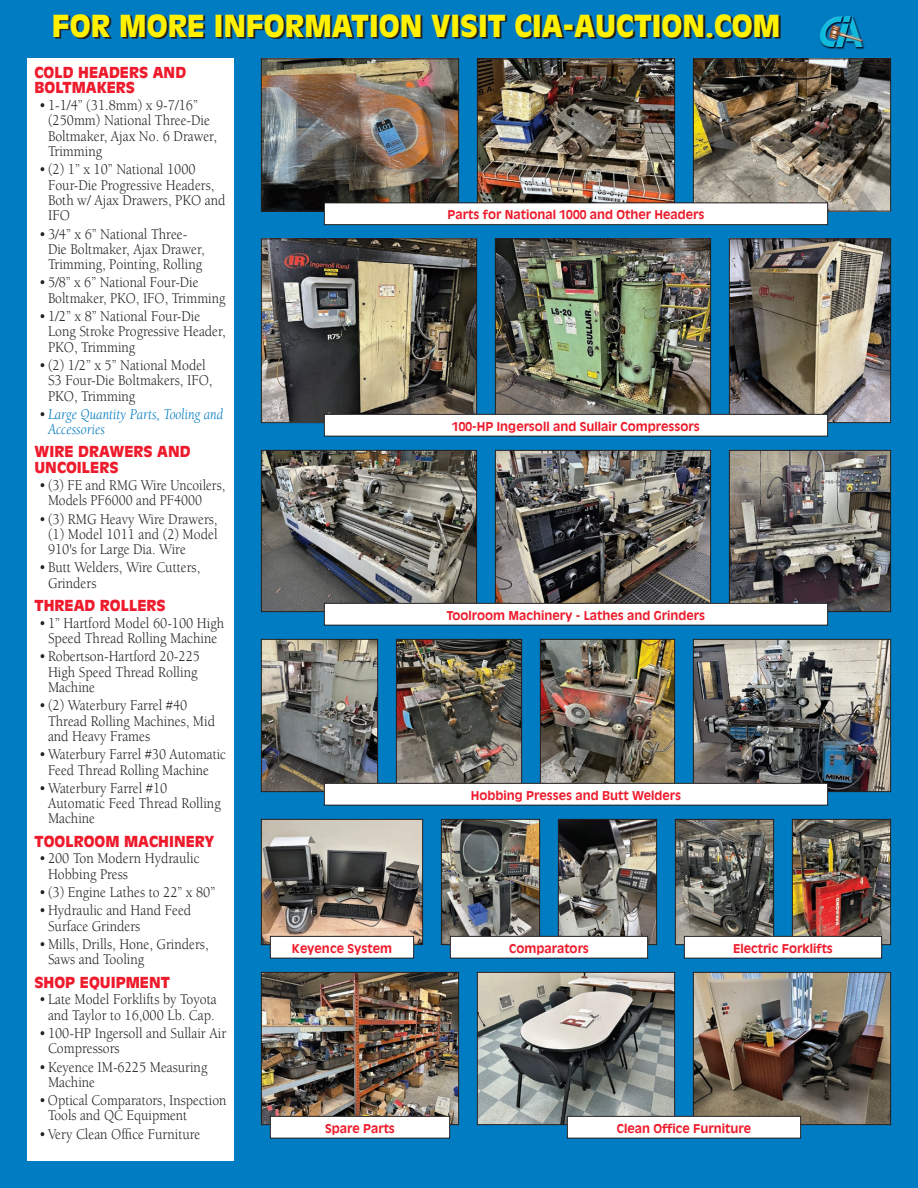
<style>
.page{position:relative;width:918px;height:1188px;background:#007cc2}
.page>*{position:absolute;margin:0;border:0;box-sizing:border-box;transform-origin:0 0}
.t1{font:900 30px "Antique Olive Std";color:#fff101}
.Text_Copy{font:15.3px/15.3px "Berkeley Std";color:#231f20;scale:.9 1}
.Text_Copy-2{font:italic 15.3px/15.3px "Berkeley Std";color:#007cc2;scale:.9 1}
.Paragraph_Headlines{font:900 15px/15.8px "Antique Olive Std";color:#ee1b2c}
.t2{font:700 12px "Antique Olive Std";color:#ee1b2c}
.s1{font-style:normal;color:#231f20}
</style>
<div class="page">
<img style="left:819px;top:16px;width:46px;height:34px">
<img style="left:695px;top:974px;width:194px;height:149px">
<div style="left:693px;top:972px;width:198px;height:153px;border:1px solid #231f20"></div>
<img style="left:695px;top:641px;width:194px;height:149px">
<div style="left:693px;top:639px;width:198px;height:153px;border:1px solid #231f20"></div>
<img style="left:731px;top:452px;width:158px;height:158px">
<div style="left:729px;top:450px;width:162px;height:162px;border:1px solid #231f20"></div>
<img style="left:731px;top:240px;width:158px;height:181px">
<div style="left:729px;top:238px;width:162px;height:185px;border:1px solid #231f20"></div>
<img style="left:695px;top:60px;width:194px;height:150px">
<div style="left:693px;top:58px;width:198px;height:154px;border:1px solid #231f20"></div>
<img style="left:479px;top:974px;width:194px;height:149px">
<div style="left:477px;top:972px;width:198px;height:153px;border:1px solid #231f20"></div>
<img style="left:443px;top:821px;width:95px;height:122px">
<div style="left:441px;top:819px;width:99px;height:126px;border:1px solid #231f20"></div>
<img style="left:560px;top:821px;width:95px;height:122px">
<div style="left:558px;top:819px;width:99px;height:126px;border:1px solid #231f20"></div>
<img style="left:677px;top:821px;width:95px;height:122px">
<div style="left:675px;top:819px;width:99px;height:126px;border:1px solid #231f20"></div>
<img style="left:794px;top:821px;width:95px;height:122px">
<div style="left:792px;top:819px;width:99px;height:126px;border:1px solid #231f20"></div>
<img style="left:497px;top:452px;width:212px;height:151px">
<div style="left:495px;top:450px;width:216px;height:162px;border:1px solid #231f20"></div>
<img style="left:497px;top:240px;width:212px;height:174px">
<div style="left:495px;top:238px;width:216px;height:185px;border:1px solid #231f20"></div>
<img style="left:479px;top:60px;width:194px;height:142px">
<div style="left:477px;top:58px;width:198px;height:154px;border:1px solid #231f20"></div>
<img style="left:263px;top:974px;width:194px;height:149px">
<div style="left:261px;top:972px;width:198px;height:153px;border:1px solid #231f20"></div>
<img style="left:263px;top:821px;width:158px;height:122px">
<div style="left:261px;top:819px;width:162px;height:126px;border:1px solid #231f20"></div>
<img style="left:263px;top:641px;width:113px;height:149px">
<div style="left:261px;top:639px;width:117px;height:153px;border:1px solid #231f20"></div>
<img style="left:398px;top:641px;width:122px;height:142px">
<div style="left:396px;top:639px;width:126px;height:153px;border:1px solid #231f20"></div>
<img style="left:542px;top:641px;width:131px;height:142px">
<div style="left:540px;top:639px;width:135px;height:153px;border:1px solid #231f20"></div>
<img style="left:263px;top:452px;width:212px;height:158px">
<div style="left:261px;top:450px;width:216px;height:162px;border:1px solid #231f20"></div>
<img style="left:263px;top:240px;width:212px;height:181px">
<div style="left:261px;top:238px;width:216px;height:185px;border:1px solid #231f20"></div>
<img style="left:263px;top:60px;width:194px;height:150px">
<div style="left:261px;top:58px;width:198px;height:154px;border:1px solid #231f20"></div>
<div style="left:567px;top:1116px;width:234px;height:22px;background:#fff"></div>
<div style="left:567px;top:1116px;width:234px;height:22px;border:1px solid #231f20"></div>
<div style="left:684px;top:936px;width:198px;height:22px;background:#fff"></div>
<div style="left:684px;top:936px;width:198px;height:22px;border:1px solid #231f20"></div>
<div style="left:450px;top:936px;width:198px;height:22px;background:#fff"></div>
<div style="left:450px;top:936px;width:198px;height:22px;border:1px solid #231f20"></div>
<div style="left:324px;top:783px;width:504px;height:22px;background:#fff"></div>
<div style="left:324px;top:783px;width:504px;height:23px;border:1px solid #231f20"></div>
<div style="left:324px;top:603px;width:504px;height:22px;background:#fff"></div>
<div style="left:324px;top:603px;width:504px;height:23px;border:1px solid #231f20"></div>
<div style="left:324px;top:414px;width:504px;height:22px;background:#fff"></div>
<div style="left:324px;top:414px;width:504px;height:22px;border:1px solid #231f20"></div>
<div style="left:324px;top:203px;width:504px;height:22px;background:#fff"></div>
<div style="left:324px;top:202px;width:504px;height:23px;border:1px solid #231f20"></div>
<div style="left:270px;top:1116px;width:180px;height:22px;background:#fff"></div>
<div style="left:270px;top:1116px;width:180px;height:22px;border:1px solid #231f20"></div>
<div style="left:270px;top:936px;width:144px;height:22px;background:#fff"></div>
<div style="left:270px;top:936px;width:144px;height:22px;border:1px solid #231f20"></div>
<div style="left:27px;top:58px;width:207px;height:1103px;background:#fff"></div>
<svg style="left:55px;top:15px;width:725px;height:24px"></svg>
<p class="t1" style="left:52px;top:8px;width:730px">FOR MORE INFORMATION VISIT CIA-AUCTION.COM</p>
<p class="Paragraph_Headlines" style="left:34px;top:64px;width:153px">COLD HEADERS AND<br>BOLTMAKERS</p>
<p class="Text_Copy" style="left:48px;top:98px;width:189px;text-indent:-9px">• 1-1/4” (31.8mm) x 9-7/16” (250mm) National Three-Die<br>Boltmaker, Ajax No. 6 Drawer,<br>Trimming</p>
<p class="Text_Copy" style="left:48px;top:162px;width:199px;text-indent:-9px">• (2) 1” x 10” National 1000<br>Four-Die Progressive Headers,<br>Both w/ Ajax Drawers, PKO and<br>IFO</p>
<p class="Text_Copy" style="left:48px;top:226px;width:176px;text-indent:-9px">• 3/4” x 6” National Three-<br>Die Boltmaker, Ajax Drawer,<br>Trimming, Pointing, Rolling</p>
<p class="Text_Copy" style="left:48px;top:275px;width:199px;text-indent:-9px">• 5/8” x 6” National Four-Die<br>Boltmaker, PKO, IFO, Trimming</p>
<p class="Text_Copy" style="left:48px;top:309px;width:199px;text-indent:-9px">• 1/2” x 8” National Four-Die<br>Long Stroke Progressive Header,<br>PKO, Trimming</p>
<p class="Text_Copy" style="left:48px;top:358px;width:184px;text-indent:-9px">• (2) 1/2” x 5” National Model<br>S3 Four-Die Boltmakers, IFO,<br>PKO, Trimming</p>
<p class="Text_Copy-2" style="left:48px;top:407px;width:196px;text-indent:-9px"><span class="s1">•</span> Large Quantity Parts, Tooling and<br>Accessories</p>
<p class="Paragraph_Headlines" style="left:34px;top:444px;width:158px">WIRE DRAWERS AND<br>UNCOILERS</p>
<p class="Text_Copy" style="left:48px;top:478px;width:198px;text-indent:-9px">• (3) FE and RMG Wire Uncoilers,<br>Models PF6000 and PF4000</p>
<p class="Text_Copy" style="left:48px;top:511px;width:190px;text-align:justify;text-indent:-9px">• (3) RMG Heavy Wire Drawers, (1) Model 1011 and (2) Model 910's for Large Dia. Wire</p>
<p class="Text_Copy" style="left:48px;top:560px;width:171px;text-indent:-9px">• Butt Welders, Wire Cutters,<br>Grinders</p>
<p class="Paragraph_Headlines" style="left:34px;top:598px;width:133px">THREAD ROLLERS</p>
<p class="Text_Copy" style="left:39px;top:616px;width:207px;text-align:center">• 1” Hartford Model 60-100 High<br>Speed Thread Rolling Machine</p>
<p class="Text_Copy" style="left:48px;top:649px;width:170px;text-indent:-9px">• Robertson-Hartford 20-225<br>High Speed Thread Rolling<br>Machine</p>
<p class="Text_Copy" style="left:48px;top:698px;width:187px;text-indent:-9px">• (2) Waterbury Farrel #40<br>Thread Rolling Machines, Mid and Heavy Frames</p>
<p class="Text_Copy" style="left:39px;top:747px;width:209px;text-align:center">•Waterbury Farrel #30 Automatic<br>Feed Thread Rolling Machine</p>
<p class="Text_Copy" style="left:48px;top:781px;width:193px;text-indent:-9px">•Waterbury Farrel #10<br>Automatic Feed Thread Rolling<br>Machine</p>
<p class="Paragraph_Headlines" style="left:34px;top:833px;width:182px">TOOLROOM MACHINERY</p>
<p class="Text_Copy" style="left:48px;top:851px;width:170px;text-indent:-9px">• 200 Ton Modern Hydraulic<br>Hobbing Press</p>
<p class="Text_Copy" style="left:39px;top:885px;width:197px">• (3) Engine Lathes to 22” x 80”</p>
<p class="Text_Copy" style="left:48px;top:903px;width:161px;text-indent:-9px">• Hydraulic and Hand Feed<br>Surface Grinders</p>
<p class="Text_Copy" style="left:48px;top:937px;width:180px;text-indent:-9px">• Mills, Drills, Hone, Grinders,<br>Saws and Tooling</p>
<p class="Paragraph_Headlines" style="left:34px;top:974px;width:137px">SHOP EQUIPMENT</p>
<p class="Text_Copy" style="left:39px;top:992px;width:199px;text-align:center">• Late Model Forklifts by Toyota and Taylor to 16,000 Lb. Cap.</p>
<p class="Text_Copy" style="left:48px;top:1026px;width:200px;text-indent:-9px">• 100-HP Ingersoll and Sullair Air<br>Compressors</p>
<p class="Text_Copy" style="left:48px;top:1059px;width:179px;text-indent:-9px">•Keyence IM-6225 Measuring<br>Machine</p>
<p class="Text_Copy" style="left:48px;top:1093px;width:200px;text-indent:-9px">• Optical Comparators, Inspection<br>Tools and QC Equipment</p>
<p class="Text_Copy" style="left:39px;top:1127px;width:181px">• Very Clean Office Furniture</p>
<p class="t2" style="left:448px;top:207px;width:258px">Parts for National 1000 and Other Headers</p>
<p class="t2" style="left:452px;top:419px;width:249px">100-HP Ingersoll and Sullair Compressors</p>
<p class="t2" style="left:447px;top:608px;width:260px">Toolroom Machinery - Lathes and Grinders</p>
<p class="t2" style="left:292px;top:941px;width:102px">Keyence System</p>
<p class="t2" style="left:325px;top:1121px;width:71px">Spare Parts</p>
<p class="t2" style="left:471px;top:788px;width:212px">Hobbing Presses and Butt Welders</p>
<p class="t2" style="left:509px;top:941px;width:81px">Comparators</p>
<p class="t2" style="left:733px;top:941px;width:101px">Electric Forklifts</p>
<p class="t2" style="left:617px;top:1121px;width:136px">Clean Office Furniture</p>
</div>
